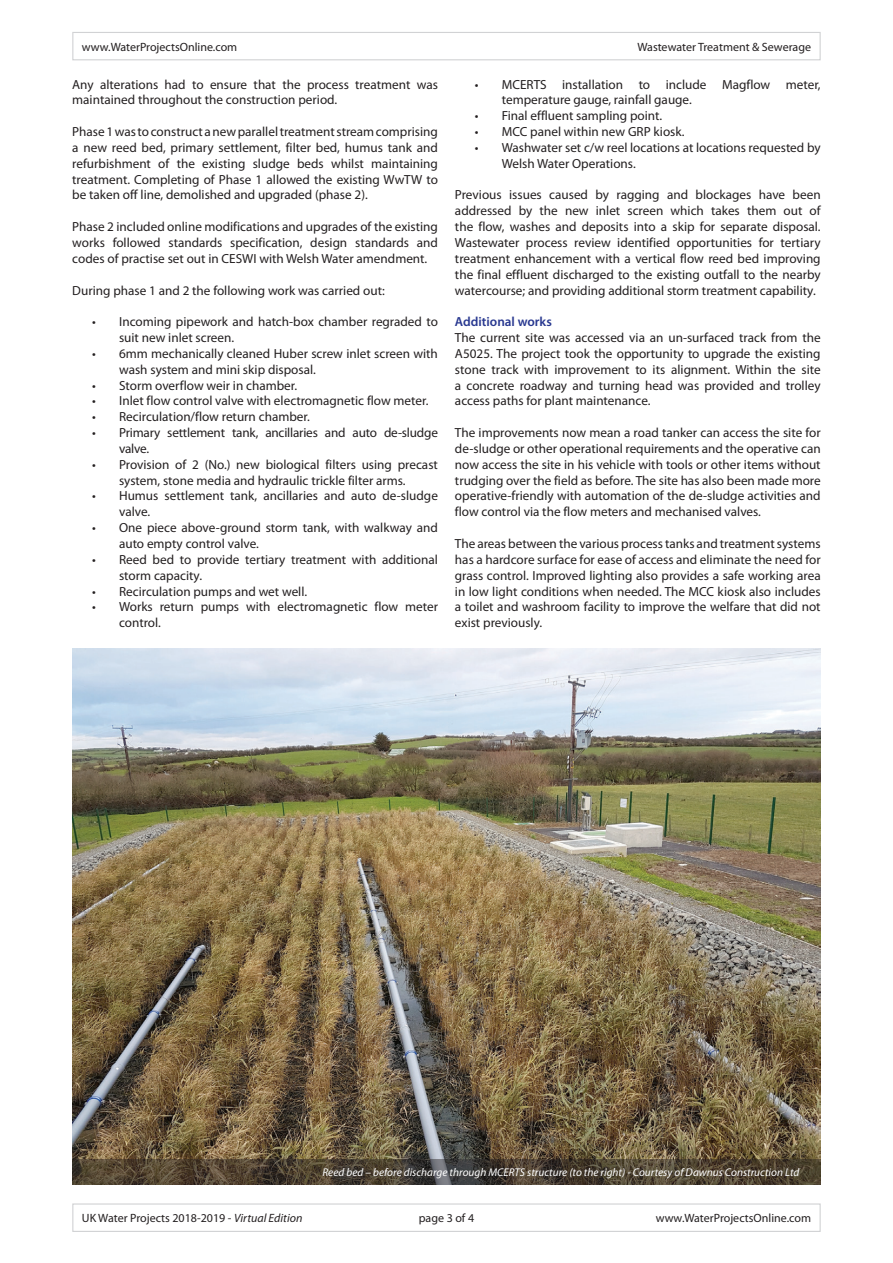
<style>
.page{position:relative;width:893px;height:1263px;background:#fff}
.page>*{position:absolute;margin:0;border:0;box-sizing:border-box;transform-origin:0 0}
.t1{font:13.2px/15.9px "Myriad Pro";color:#231f20}
.t2{font:600 13.2px "Myriad Pro";color:#283890}
.t3{font:12px "Myriad Pro";color:#231f20}
.t4{font:italic 11.25px "Myriad Pro";color:#fff}
.s1{font-style:italic}
</style>
<div class="page">
<img style="left:72px;top:648px;width:749px;height:511px">
<svg style="left:72px;top:1159px;width:749px;height:25px;background:#4b4133"></svg>
<div style="left:72px;top:32px;width:749px;height:28px;border:1px solid #d1d2d4"></div>
<div style="left:72px;top:1203px;width:749px;height:29px;border:1px solid #d1d2d4"></div>
<p class="t3" style="left:82px;top:39px;width:157px">www.WaterProjectsOnline.com</p>
<p class="t3" style="left:637px;top:39px;width:175px">Wastewater Treatment &amp; Sewerage</p>
<p class="t1" style="left:72px;top:76px;width:367px">Any alterations had to ensure that the process treatment was maintained throughout the construction period.</p>
<p class="t1" style="left:72px;top:123px;width:367px;text-align:justify">Phase 1 was to construct a new parallel treatment stream comprising a new reed bed, primary settlement, filter bed, humus tank and refurbishment of the existing sludge beds whilst maintaining treatment. Completing of Phase 1 allowed the existing WwTW to be taken off line, demolished and upgraded (phase 2).</p>
<p class="t1" style="left:72px;top:219px;width:367px;text-align:justify">Phase 2 included online modifications and upgrades of the existing works followed standards specification, design standards and codes of practise set out in CESWI with Welsh Water amendment.</p>
<p class="t1" style="left:72px;top:282px;width:314px">During phase 1 and 2 the following work was carried out:</p>
<p class="t1" style="left:119px;top:314px;width:320px;text-indent:-27px">• Incoming pipework and hatch-box chamber regraded to suit new inlet screen.</p>
<p class="t1" style="left:119px;top:345px;width:320px;text-indent:-27px">• 6mm mechanically cleaned Huber screw inlet screen with wash system and mini skip disposal.</p>
<p class="t1" style="left:92px;top:377px;width:207px">• Storm overflow weir in chamber.</p>
<p class="t1" style="left:92px;top:393px;width:338px">• Inlet flow control valve with electromagnetic flow meter.</p>
<p class="t1" style="left:92px;top:409px;width:219px">• Recirculation/flow return chamber.</p>
<p class="t1" style="left:119px;top:424px;width:320px;text-indent:-27px">• Primary settlement tank, ancillaries and auto de-sludge valve.</p>
<p class="t1" style="left:92px;top:456px;width:347px;text-align:center">• Provision of 2 (No.) new biological filters using precast system, stone media and hydraulic trickle filter arms.</p>
<p class="t1" style="left:119px;top:488px;width:320px;text-indent:-27px">• Humus settlement tank, ancillaries and auto de-sludge valve.</p>
<p class="t1" style="left:119px;top:519px;width:320px;text-indent:-27px">• One piece above-ground storm tank, with walkway and auto empty control valve.</p>
<p class="t1" style="left:119px;top:551px;width:320px;text-indent:-27px">• Reed bed to provide tertiary treatment with additional storm capacity.</p>
<p class="t1" style="left:92px;top:583px;width:217px">• Recirculation pumps and wet well.</p>
<p class="t1" style="left:119px;top:599px;width:320px;text-indent:-27px">• Works return pumps with electromagnetic flow meter control.</p>
<p class="t1" style="left:502px;top:76px;width:320px;text-indent:-27px">• MCERTS installation to include Magflow meter, temperature gauge, rainfall gauge.</p>
<p class="t1" style="left:475px;top:108px;width:189px">• Final effluent sampling point.</p>
<p class="t1" style="left:475px;top:123px;width:211px">• MCC panel within new GRP kiosk.</p>
<p class="t1" style="left:502px;top:139px;width:320px;text-indent:-27px">• Washwater set c/w reel locations at locations requested by<br>Welsh Water Operations.</p>
<p class="t1" style="left:455px;top:187px;width:367px;text-align:justify">Previous issues caused by ragging and blockages have been addressed by the new inlet screen which takes them out of the flow, washes and deposits into a skip for separate disposal.<br>Wastewater process review identified opportunities for tertiary treatment enhancement with a vertical flow reed bed improving the final effluent discharged to the existing outfall to the nearby watercourse; and providing additional storm treatment capability.</p>
<p class="t2" style="left:455px;top:313px;width:98px">Additional works</p>
<p class="t1" style="left:455px;top:329px;width:367px;text-align:justify">The current site was accessed via an un-surfaced track from the A5025. The project took the opportunity to upgrade the existing stone track with improvement to its alignment. Within the site a concrete roadway and turning head was provided and trolley access paths for plant maintenance.</p>
<p class="t1" style="left:455px;top:424px;width:367px;text-align:justify">The improvements now mean a road tanker can access the site for de-sludge or other operational requirements and the operative can now access the site in his vehicle with tools or other items without trudging over the field as before. The site has also been made more operative-friendly with automation of the de-sludge activities and flow control via the flow meters and mechanised valves.</p>
<p class="t1" style="left:455px;top:535px;width:367px;text-align:justify">The areas between the various process tanks and treatment systems has a hardcore surface for ease of access and eliminate the need for grass control. Improved lighting also provides a safe working area in low light conditions when needed. The MCC kiosk also includes a toilet and washroom facility to improve the welfare that did not exist previously.</p>
<p class="t4" style="left:322px;top:1165px;width:479px">Reed bed – before discharge through MCERTS structure (to the right) - Courtesy of Dawnus Construction Ltd</p>
<p class="t3" style="left:82px;top:1211px;width:222px">UK Water Projects 2018-2019 - <span class="s1">Virtual Edition</span></p>
<p class="t3" style="left:419px;top:1211px;width:57px">page 3 of 4</p>
<p class="t3" style="left:656px;top:1211px;width:157px">www.WaterProjectsOnline.com</p>
</div>
